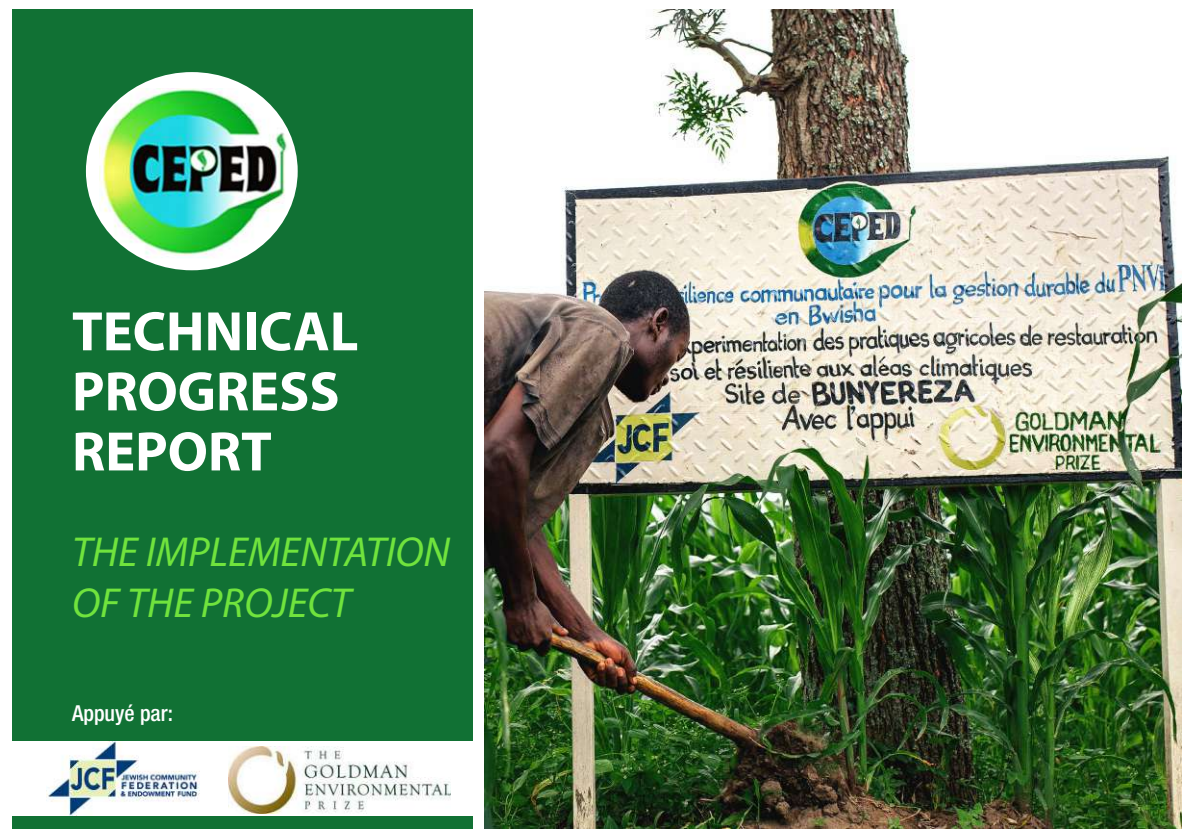
<style>
.page{position:relative;width:1191px;height:840px;background:#fff}
.page>*{position:absolute;margin:0;border:0;box-sizing:border-box;transform-origin:0 0}
.t1{font:700 56px/60px "Myriad Pro";color:#fff}
.t2{font:italic 42px/50.4px "Myriad Pro";color:#70e33d}
.t3{font:500 condensed 22px "Helvetica Neue";color:#fff}
</style>
<div class="page">
<div style="left:12px;top:9px;width:461px;height:819px;background:#117134"></div>
<div style="left:0;top:740px;width:477px;height:75px;background:#fff"></div>
<img style="left:484px;top:9px;width:697px;height:819px">
<img style="left:46px;top:740px;width:153px;height:76px">
<img style="left:229px;top:746px;width:222px;height:67px">
<div style="left:86px;top:72px;width:212px;height:198px;background:#fff;border-radius:50%"></div>
<img style="left:99px;top:89px;width:199px;height:169px">
<h1 class="t1" style="left:72px;top:299px;width:288px">TECHNICAL<br>PROGRESS<br>REPORT</h1>
<p class="t2" style="left:72px;top:525px;width:379px">THE IMPLEMENTATION<br>OF THE PROJECT</p>
<p class="t3" style="left:72px;top:699px;width:102px">Appuyé par:</p>
</div>
